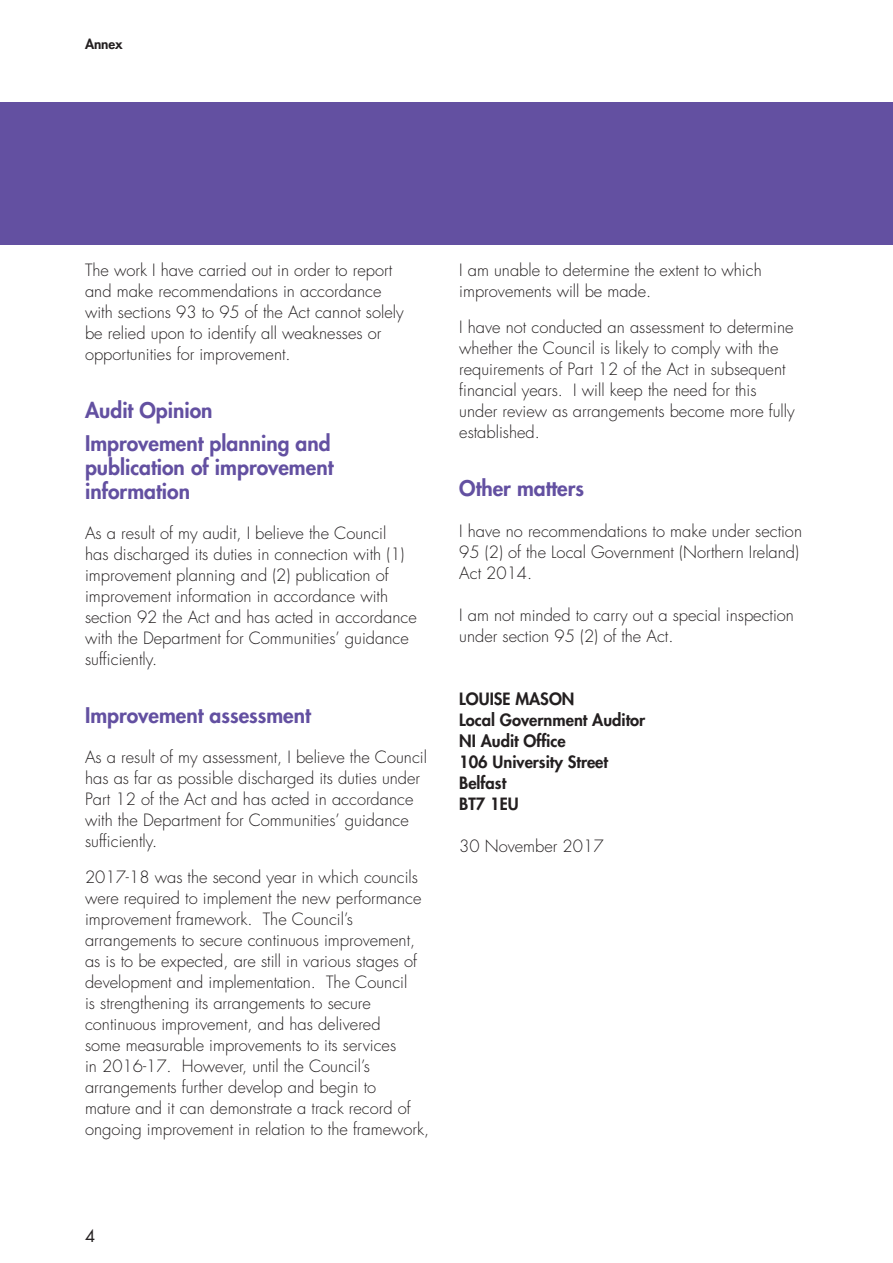
<style>
.page{position:relative;width:893px;height:1263px;background:#fff}
.page>*{position:absolute;margin:0;border:0;box-sizing:border-box;transform-origin:0 0}
._1__subheads{font:800 21px/24px "Futura";color:#6350a1}
.Default{font:300 16.5px/21px "Futura";color:#231f20}
.t1{font:800 16.5px/21px "Futura";color:#231f20}
.t2{font:16.5px "Futura";color:#231f20}
.t3{font:800 13.5px "Futura";letter-spacing:-.005em;color:#231f20}
</style>
<div class="page">
<div style="left:0;top:102px;width:893px;height:142px;background:#6350a1"></div>
<p class="t3" style="left:85px;top:35px;width:39px">Annex</p>
<p class="Default" style="left:85px;top:260px;width:320px">The work I have carried out in order to report and make recommendations in accordance with sections 93 to 95 of the Act cannot solely be relied upon to identify all weaknesses or opportunities for improvement.</p>
<p class="_1__subheads" style="left:85px;top:399px;width:129px">Audit Opinion</p>
<p class="_1__subheads" style="left:85px;top:431px;width:250px">Improvement planning and publication of improvement information</p>
<p class="Default" style="left:85px;top:523px;width:333px">As a result of my audit, I believe the Council<br>has discharged its duties in connection with (1) improvement planning and (2) publication of improvement information in accordance with section 92 the Act and has acted in accordance with the Department for Communities’ guidance sufficiently.</p>
<p class="_1__subheads" style="left:85px;top:703px;width:227px">Improvement assessment</p>
<p class="Default" style="left:85px;top:747px;width:344px">As a result of my assessment, I believe the Council has as far as possible discharged its duties under Part 12 of the Act and has acted in accordance with the Department for Communities’ guidance sufficiently.</p>
<p class="Default" style="left:85px;top:867px;width:346px">2017-18 was the second year in which councils were required to implement the new performance improvement framework. The Council’s arrangements to secure continuous improvement, as is to be expected, are still in various stages of development and implementation. The Council<br>is strengthening its arrangements to secure continuous improvement, and has delivered<br>some measurable improvements to its services<br>in 2016-17. However, until the Council’s arrangements further develop and begin to<br>mature and it can demonstrate a track record of ongoing improvement in relation to the framework,</p>
<p class="Default" style="left:459px;top:260px;width:304px">I am unable to determine the extent to which improvements will be made.</p>
<p class="Default" style="left:459px;top:317px;width:337px">I have not conducted an assessment to determine whether the Council is likely to comply with the requirements of Part 12 of the Act in subsequent financial years. I will keep the need for this under review as arrangements become more fully established.</p>
<p class="_1__subheads" style="left:459px;top:477px;width:126px">Other matters</p>
<p class="Default" style="left:459px;top:520px;width:344px">I have no recommendations to make under section<br>95 (2) of the Local Government (Northern Ireland)<br>Act 2014.</p>
<p class="Default" style="left:459px;top:605px;width:336px">I am not minded to carry out a special inspection under section 95 (2) of the Act.</p>
<p class="t1" style="left:459px;top:688px;width:188px">LOUISE MASON<br>Local Government Auditor<br>NI Audit Office<br>106 University Street<br>Belfast<br>BT7 1EU</p>
<p class="Default" style="left:459px;top:836px;width:146px">30 November 2017</p>
<p class="t2" style="left:85px;top:1225px;width:12px">4</p>
</div>
